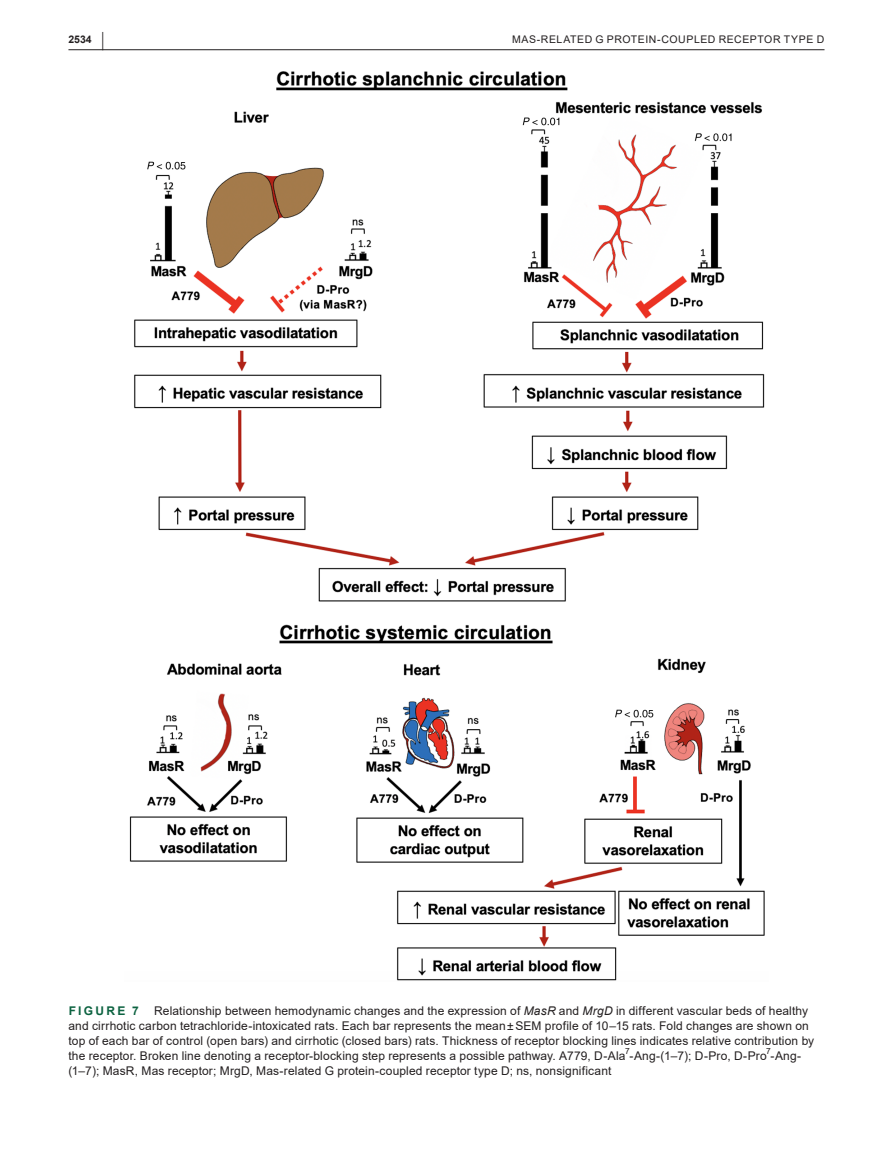
<style>
.page{position:relative;width:893px;height:1174px;background:#fff}
.page>*{position:absolute;margin:0;border:0;box-sizing:border-box;transform-origin:0 0}
.t1{font:12px/15px "Arial";letter-spacing:.01em;color:#231f20}
.t2{font:700 12px "Arial";letter-spacing:.19em;color:#0d6341}
.t3{font:10.5px "Arial";letter-spacing:.05em;color:#231f20}
.t4{font:700 10.5px "Arial";color:#231f20}
.s1{font-size:19.5px}
.s2{font-style:italic}
</style>
<div class="page">
<hr style="left:68px;top:49px;width:756px;height:1px;background:#231f20">
<img style="left:129px;top:71px;width:636px;height:910px">
<p class="t4" style="left:68px;top:32px;width:37px">2534 <span class="s1">|</span></p>
<p class="t3" style="left:512px;top:32px;width:314px">MAS-RELATED G PROTEIN-COUPLED RECEPTOR TYPE D</p>
<p class="t1" style="left:68px;top:1003px;width:747px;text-indent:86px">Relationship between hemodynamic changes and the expression of <span class="s2">MasR</span> and <span class="s2">MrgD</span> in different vascular beds of healthy and cirrhotic carbon tetrachloride-intoxicated rats. Each bar represents the mean±SEM profile of 10–15 rats. Fold changes are shown on top of each bar of control (open bars) and cirrhotic (closed bars) rats. Thickness of receptor blocking lines indicates relative contribution by the receptor. Broken line denoting a receptor-blocking step represents a possible pathway. A779, D-Ala<sup>7</sup>-Ang-(1–7); D-Pro, D-Pro<sup>7</sup>-Ang-(1–7); MasR, Mas receptor; MrgD, Mas-related G protein-coupled receptor type D; ns, nonsignificant</p>
<p class="t2" style="left:69px;top:1002px;width:72px">FIGURE 7</p>
</div>
